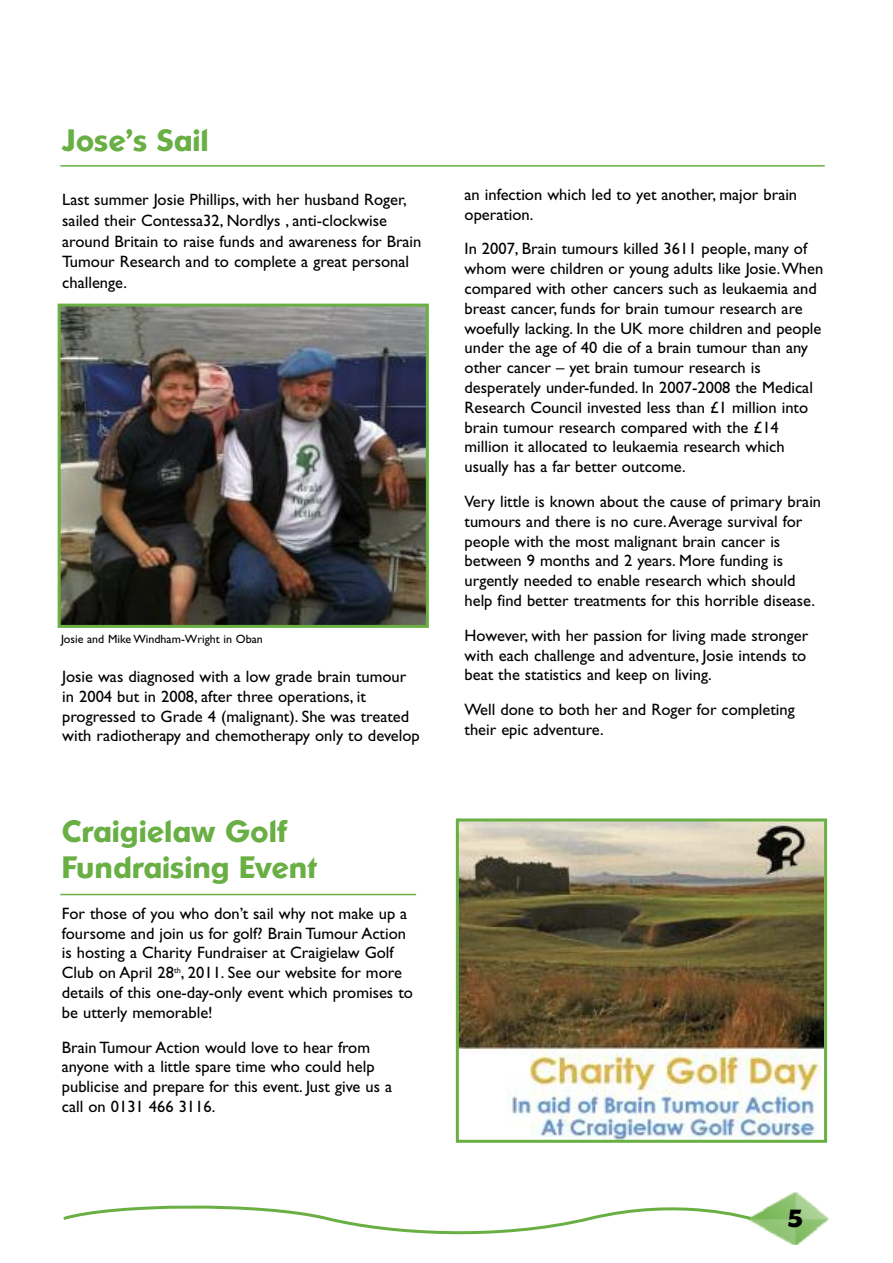
<style>
.page{position:relative;width:893px;height:1263px;background:#fff}
.page>*{position:absolute;margin:0;border:0;box-sizing:border-box;transform-origin:0 0}
.t1{font:600 30px/36px "Ornitons";color:#69af44}
.t2{font:700 24px "Ornitons";color:#000}
.t3{font:16.5px/19.8px "Gill Sans";color:#000}
.t4{font:12px "Gill Sans";color:#000}
</style>
<div class="page">
<img style="left:753px;top:1192px;width:76px;height:53px">
<svg style="left:63px;top:1205px;width:690px;height:30px"></svg>
<img style="left:62px;top:308px;width:363px;height:316px">
<div style="left:58px;top:304px;width:371px;height:324px;border:3px solid #69af44"></div>
<img style="left:460px;top:822px;width:363px;height:317px">
<div style="left:456px;top:818px;width:371px;height:325px;border:3px solid #69af44"></div>
<hr style="left:60px;top:165px;width:765px;height:2px;background:#69af44">
<hr style="left:60px;top:894px;width:356px;height:1px;background:#69af44">
<h1 class="t1" style="left:62px;top:122px;width:148px">Jose’s Sail</h1>
<p class="t3" style="left:62px;top:191px;width:361px;line-height:20.7px">Last summer Josie Phillips, with her husband Roger, sailed their Contessa32, Nordlys , anti-clockwise around Britain to raise funds and awareness for Brain Tumour Research and to complete a great personal challenge.</p>
<p class="t4" style="left:61px;top:634px;width:203px">Josie and Mike Windham-Wright in Oban</p>
<p class="t3" style="left:62px;top:668px;width:359px">Josie was diagnosed with a low grade brain tumour in 2004 but in 2008, after three operations, it progressed to Grade 4 (malignant). She was treated with radiotherapy and chemotherapy only to develop</p>
<h1 class="t1" style="left:62px;top:814px;width:256px">Craigielaw Golf<br>Fundraising Event</h1>
<p class="t3" style="left:62px;top:905px;width:353px">For those of you who don’t sail why not make up a foursome and join us for golf? Brain Tumour Action is hosting a Charity Fundraiser at Craigielaw Golf Club on April 28<sup>th</sup>, 2011. See our website for more details of this one-day-only event which promises to be utterly memorable!</p>
<p class="t3" style="left:62px;top:1039px;width:332px">Brain Tumour Action would love to hear from anyone with a little spare time who could help publicise and prepare for this event. Just give us a call on 0131 466 3116.</p>
<p class="t3" style="left:465px;top:186px;width:334px">an infection which led to yet another, major brain operation.</p>
<p class="t3" style="left:465px;top:240px;width:360px">In 2007, Brain tumours killed 3611 people, many of whom were children or young adults like Josie.When compared with other cancers such as leukaemia and breast cancer, funds for brain tumour research are woefully lacking. In the UK more children and people under the age of 40 die of a brain tumour than any other cancer – yet brain tumour research is desperately under-funded. In 2007-2008 the Medical Research Council invested less than £1 million into brain tumour research compared with the £14 million it allocated to leukaemia research which usually has a far better outcome.</p>
<p class="t3" style="left:465px;top:493px;width:358px">Very little is known about the cause of primary brain tumours and there is no cure.Average survival for people with the most malignant brain cancer is between 9 months and 2 years. More funding is urgently needed to enable research which should help find better treatments for this horrible disease.</p>
<p class="t3" style="left:465px;top:627px;width:345px">However, with her passion for living made stronger with each challenge and adventure, Josie intends to beat the statistics and keep on living.</p>
<p class="t3" style="left:465px;top:701px;width:332px">Well done to both her and Roger for completing their epic adventure.</p>
<h2 class="t2" style="left:787px;top:1205px;width:18px">5</h2>
</div>
